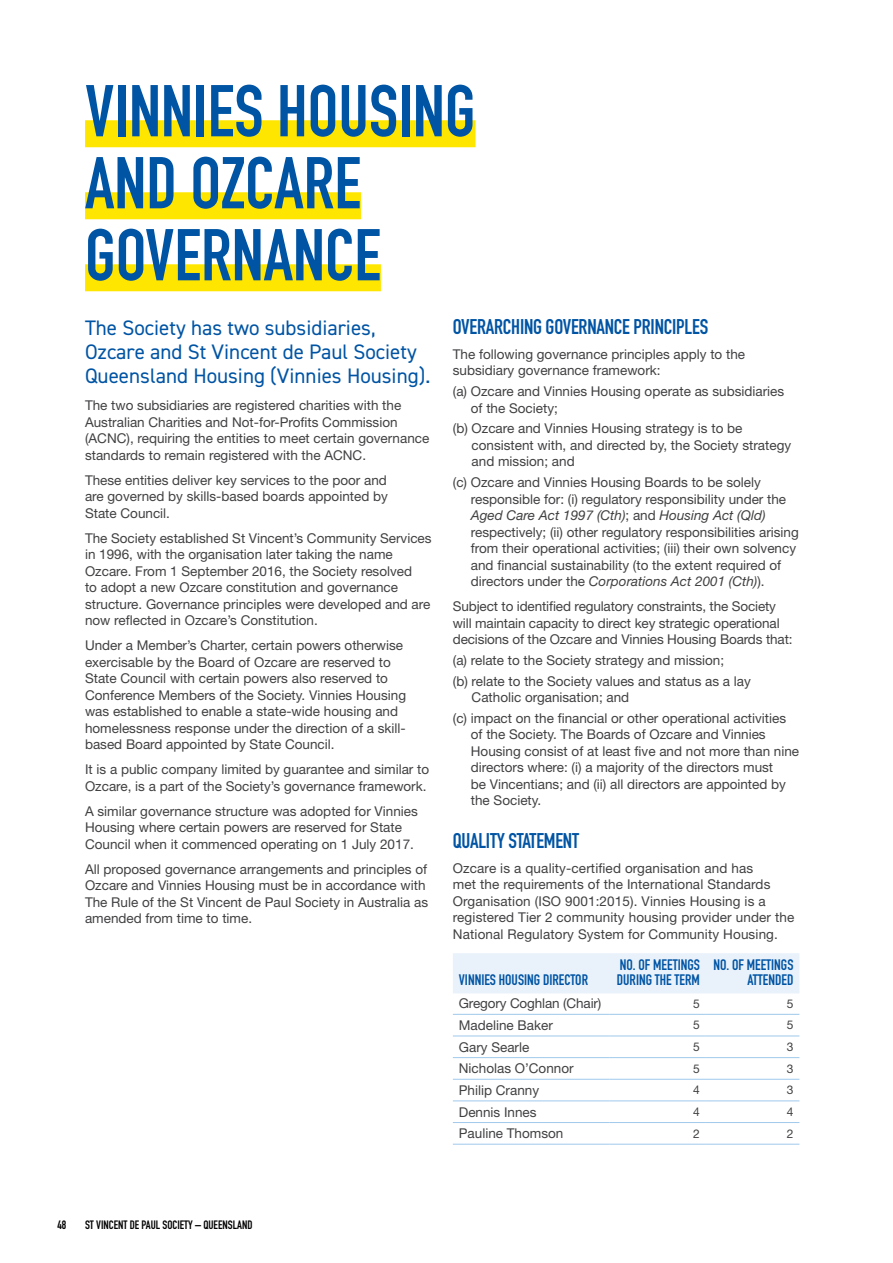
<style>
.page{position:relative;width:893px;height:1263px;background:#fff}
.page>*{position:absolute;margin:0;border:0;box-sizing:border-box;transform-origin:0 0}
.t1{font:700 72px/72px "DIN Condensed";color:#0054a4}
.t2{font:21px/24px "DIN2014";color:#0054a4}
.t3{font:700 21px "DIN Condensed";letter-spacing:-.01em;color:#0054a4}
.t4{font:700 15px/15px "DIN Condensed";color:#0054a4}
.t5{font:13.5px/16.5px "Helvetica Neue LT Std";color:#414042}
.t6{font:700 12px "DIN Condensed";color:#000}
.t7{font:12px "Helvetica Neue LT Std";color:#414042}
.s1{font-style:italic}
</style>
<div class="page">
<div style="left:453px;top:953px;width:346px;height:40px;background:#e9f1fa"></div>
<hr style="left:453px;top:1014px;width:157px;height:1px;background:#a0c9ec">
<hr style="left:610px;top:1014px;width:96px;height:1px;background:#a0c9ec">
<hr style="left:706px;top:1014px;width:93px;height:1px;background:#a0c9ec">
<hr style="left:453px;top:1035px;width:157px;height:1px;background:#a0c9ec">
<hr style="left:610px;top:1035px;width:96px;height:1px;background:#a0c9ec">
<hr style="left:706px;top:1035px;width:93px;height:1px;background:#a0c9ec">
<hr style="left:453px;top:1057px;width:157px;height:1px;background:#a0c9ec">
<hr style="left:610px;top:1057px;width:96px;height:1px;background:#a0c9ec">
<hr style="left:706px;top:1057px;width:93px;height:1px;background:#a0c9ec">
<hr style="left:453px;top:1079px;width:157px;height:1px;background:#a0c9ec">
<hr style="left:610px;top:1079px;width:96px;height:1px;background:#a0c9ec">
<hr style="left:706px;top:1079px;width:93px;height:1px;background:#a0c9ec">
<hr style="left:453px;top:1100px;width:157px;height:1px;background:#a0c9ec">
<hr style="left:610px;top:1100px;width:96px;height:1px;background:#a0c9ec">
<hr style="left:706px;top:1100px;width:93px;height:1px;background:#a0c9ec">
<hr style="left:453px;top:1122px;width:157px;height:1px;background:#a0c9ec">
<hr style="left:610px;top:1122px;width:96px;height:1px;background:#a0c9ec">
<hr style="left:706px;top:1122px;width:93px;height:1px;background:#a0c9ec">
<hr style="left:453px;top:1144px;width:157px;height:1px;background:#a0c9ec">
<hr style="left:610px;top:1144px;width:96px;height:1px;background:#a0c9ec">
<hr style="left:706px;top:1144px;width:93px;height:1px;background:#a0c9ec">
<div style="left:85px;top:120px;width:390px;height:27px;background:#ffe600"></div>
<div style="left:85px;top:192px;width:276px;height:27px;background:#ffe600"></div>
<div style="left:85px;top:264px;width:296px;height:27px;background:#ffe600"></div>
<h1 class="t1" style="left:85px;top:75px;width:392px">VINNIES HOUSING<br>AND OZCARE<br>GOVERNANCE</h1>
<h2 class="t2" style="left:85px;top:316px;width:347px">The Society has two subsidiaries,<br>Ozcare and St Vincent de Paul Society<br>Queensland Housing (Vinnies Housing).</h2>
<p class="t5" style="left:85px;top:397px;width:346px">The two subsidiaries are registered charities with the Australian Charities and Not-for-Profits Commission (ACNC), requiring the entities to meet certain governance standards to remain registered with the ACNC.</p>
<p class="t5" style="left:85px;top:472px;width:304px;text-align:justify">These entities deliver key services to the poor and are governed by skills-based boards appointed by State Council.</p>
<p class="t5" style="left:85px;top:530px;width:348px">The Society established St Vincent’s Community Services in 1996, with the organisation later taking the name Ozcare. From 1 September 2016, the Society resolved<br>to adopt a new Ozcare constitution and governance structure. Governance principles were developed and are now reflected in Ozcare’s Constitution.</p>
<p class="t5" style="left:85px;top:637px;width:323px">Under a Member’s Charter, certain powers otherwise exercisable by the Board of Ozcare are reserved to State Council with certain powers also reserved to Conference Members of the Society. Vinnies Housing was established to enable a state-wide housing and homelessness response under the direction of a skill&shy;based Board appointed by State Council.</p>
<p class="t5" style="left:85px;top:761px;width:346px">It is a public company limited by guarantee and similar to<br>Ozcare, is a part of the Society’s governance framework.</p>
<p class="t5" style="left:85px;top:803px;width:334px">A similar governance structure was adopted for Vinnies<br>Housing where certain powers are reserved for State<br>Council when it commenced operating on 1 July 2017.</p>
<p class="t5" style="left:85px;top:861px;width:345px">All proposed governance arrangements and principles of Ozcare and Vinnies Housing must be in accordance with The Rule of the St Vincent de Paul Society in Australia as amended from time to time.</p>
<h2 class="t3" style="left:453px;top:312px;width:257px">OVERARCHING GOVERNANCE PRINCIPLES</h2>
<p class="t5" style="left:453px;top:346px;width:294px">The following governance principles apply to the subsidiary governance framework:</p>
<p class="t5" style="left:471px;top:383px;width:315px;text-indent:-18px">(a) Ozcare and Vinnies Housing operate as subsidiaries of the Society;</p>
<p class="t5" style="left:472px;top:420px;width:321px;text-indent:-19px">(b) Ozcare and Vinnies Housing strategy is to be consistent with, and directed by, the Society strategy and mission; and</p>
<p class="t5" style="left:471px;top:474px;width:330px;text-indent:-18px">(c) Ozcare and Vinnies Housing Boards to be solely responsible for: (i) regulatory responsibility under the <span class="s1">Aged Care Act 1997 (Cth)</span>; and <span class="s1">Housing Act (Qld) </span>respectively; (ii) other regulatory responsibilities arising from their operational activities; (iii) their own solvency and financial sustainability (to the extent required of directors under the <span class="s1">Corporations Act 2001 (Cth)</span>).</p>
<p class="t5" style="left:453px;top:598px;width:341px">Subject to identified regulatory constraints, the Society will maintain capacity to direct key strategic operational decisions of the Ozcare and Vinnies Housing Boards that:</p>
<p class="t5" style="left:453px;top:649px;width:300px;line-height:20.7px">(a) relate to the Society strategy and mission;<br>(b) relate to the Society values and status as a lay</p>
<p class="t5" style="left:453px;top:687px;width:335px;line-height:20.7px;text-indent:19px">Catholic organisation; and<br>(c) impact on the financial or other operational activities</p>
<p class="t5" style="left:471px;top:726px;width:330px">of the Society. The Boards of Ozcare and Vinnies Housing consist of at least five and not more than nine directors where: (i) a majority of the directors must<br>be Vincentians; and (ii) all directors are appointed by the Society.</p>
<h2 class="t3" style="left:453px;top:826px;width:128px">QUALITY STATEMENT</h2>
<p class="t5" style="left:453px;top:859px;width:343px">Ozcare is a quality-certified organisation and has<br>met the requirements of the International Standards Organisation (ISO 9001:2015). Vinnies Housing is a registered Tier 2 community housing provider under the National Regulatory System for Community Housing.</p>
<p class="t4" style="left:459px;top:972px;width:131px">VINNIES HOUSING DIRECTOR</p>
<p class="t4" style="left:617px;top:957px;width:85px">NO. OF MEETINGS<br>DURING THE TERM</p>
<p class="t4" style="left:713px;top:957px;width:81px;text-align:right">NO. OF MEETINGS<br>ATTENDED</p>
<p class="t5" style="left:459px;top:995px;width:144px">Gregory Coghlan (Chair)</p>
<p class="t7" style="left:693px;top:996px;width:8px">5</p>
<p class="t7" style="left:787px;top:996px;width:8px">5</p>
<p class="t5" style="left:459px;top:1017px;width:96px">Madeline Baker</p>
<p class="t7" style="left:693px;top:1018px;width:8px">5</p>
<p class="t7" style="left:787px;top:1018px;width:8px">5</p>
<p class="t5" style="left:459px;top:1038px;width:72px">Gary Searle</p>
<p class="t7" style="left:693px;top:1040px;width:8px">5</p>
<p class="t7" style="left:787px;top:1040px;width:8px">3</p>
<p class="t5" style="left:459px;top:1060px;width:116px">Nicholas O’Connor</p>
<p class="t7" style="left:693px;top:1061px;width:8px">5</p>
<p class="t7" style="left:787px;top:1061px;width:8px">3</p>
<p class="t5" style="left:459px;top:1082px;width:82px">Philip Cranny</p>
<p class="t7" style="left:693px;top:1083px;width:8px">4</p>
<p class="t7" style="left:787px;top:1083px;width:8px">3</p>
<p class="t5" style="left:459px;top:1103px;width:79px">Dennis Innes</p>
<p class="t7" style="left:693px;top:1104px;width:8px">4</p>
<p class="t7" style="left:787px;top:1104px;width:8px">4</p>
<p class="t5" style="left:459px;top:1125px;width:106px">Pauline Thomson</p>
<p class="t7" style="left:693px;top:1126px;width:8px">2</p>
<p class="t7" style="left:787px;top:1126px;width:8px">2</p>
<p class="t6" style="left:57px;top:1216px;width:10px">48</p>
<p class="t6" style="left:85px;top:1216px;width:169px">ST VINCENT DE PAUL SOCIETY – QUEENSLAND</p>
</div>
